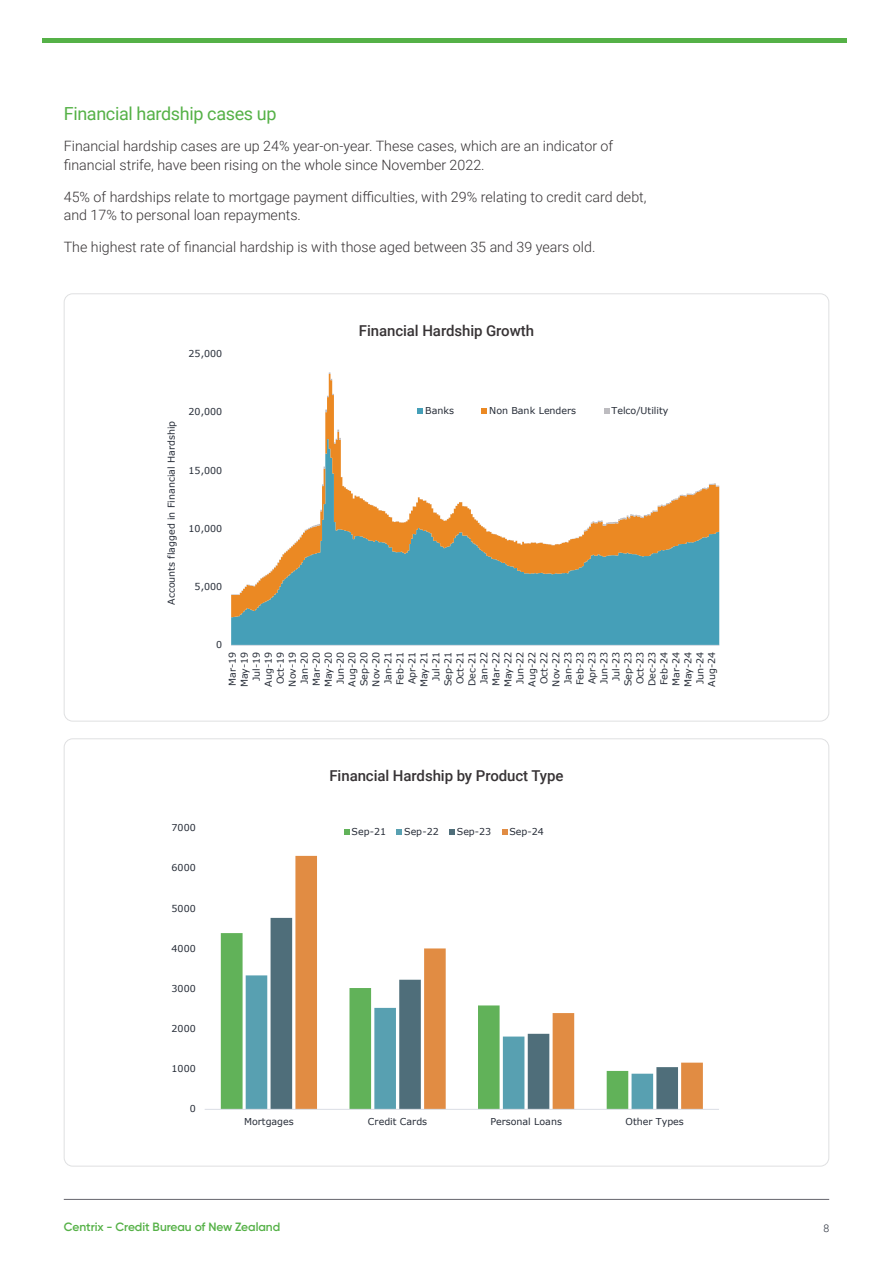
<style>
.page{position:relative;width:893px;height:1263px;background:#fff}
.page>*{position:absolute;margin:0;border:0;box-sizing:border-box;transform-origin:0 0}
.t1{font:18px "Roboto";letter-spacing:-.02em;color:#55b147}
.Graph_Titles{font:500 15px "Roboto";letter-spacing:-.005em;color:#373335}
.Body{font:300 14.25px/18.8px "Roboto";color:#373335}
.t2{font:600 12px "Gilroy";letter-spacing:-.005em;color:#55b147}
.t3{font:300 10.5px "Roboto";color:#242a36}
.t4{font:9.45px/12px "Verdana";color:#262c37;text-align:right}
</style>
<div class="page">
<hr style="left:64px;top:1199px;width:765px;height:1px;background:#64646c">
<div style="left:43px;top:38px;width:804px;height:5px;background:#55b147"></div>
<svg style="left:231px;top:372px;width:489px;height:274px"></svg>
<svg style="left:204px;top:829px;width:515px;height:281px"></svg>
<p class="t1" style="left:64px;top:101px;width:214px">Financial hardship cases up</p>
<p class="Body" style="left:64px;top:136px;width:551px">Financial hardship cases are up 24% year-on-year. These cases, which are an indicator of financial strife, have been rising on the whole since November 2022.</p>
<p class="Body" style="left:64px;top:187px;width:584px">45% of hardships relate to mortgage payment difficulties, with 29% relating to credit card debt, and 17% to personal loan repayments.</p>
<p class="Body" style="left:64px;top:237px;width:533px">The highest rate of financial hardship is with those aged between 35 and 39 years old.</p>
<p class="t4" style="left:189px;top:347px;width:35px">25,000</p>
<p class="Graph_Titles" style="left:359px;top:320px;width:177px">Financial Hardship Growth</p>
<p class="t4" style="left:165px;top:605px;width:185px;rotate:-90deg">Accounts flagged in Financial Hardship</p>
<p class="t4" style="left:189px;top:406px;width:35px">20,000</p>
<p class="t4" style="left:189px;top:464px;width:35px">15,000</p>
<p class="t4" style="left:189px;top:522px;width:35px">10,000</p>
<p class="t4" style="left:195px;top:581px;width:29px">5,000</p>
<p class="t4" style="left:425px;top:405px;width:30px">Banks</p>
<p class="t4" style="left:489px;top:405px;width:88px">Non Bank Lenders</p>
<p class="t4" style="left:611px;top:405px;width:59px">Telco/Utility</p>
<p class="t4" style="left:216px;top:639px;width:8px">0</p>
<p class="t4" style="left:226px;top:687px;width:37px;rotate:-90deg">Mar-19<br>May-19<br>Jul-19<br>Aug-19<br>Oct-19<br>Nov-19<br>Jan-20<br>Mar-20<br>May-20<br>Jun-20<br>Aug-20<br>Sep-20<br>Nov-20<br>Jan-21<br>Feb-21<br>Apr-21<br>May-21<br>Jul-21<br>Sep-21<br>Oct-21<br>Dec-21<br>Jan-22<br>Mar-22<br>May-22<br>Jun-22<br>Aug-22<br>Oct-22<br>Nov-22<br>Jan-23<br>Feb-23<br>Apr-23<br>Jun-23<br>Jul-23<br>Sep-23<br>Oct-23<br>Dec-23<br>Feb-24<br>Mar-24<br>May-24<br>Jun-24<br>Aug-24</p>
<p class="Graph_Titles" style="left:329px;top:765px;width:235px">Financial Hardship by Product Type</p>
<p class="t4" style="left:172px;top:822px;width:26px">7000</p>
<p class="t4" style="left:172px;top:862px;width:26px">6000</p>
<p class="t4" style="left:172px;top:902px;width:26px">5000</p>
<p class="t4" style="left:172px;top:942px;width:26px">4000</p>
<p class="t4" style="left:172px;top:982px;width:26px">3000</p>
<p class="t4" style="left:172px;top:1022px;width:26px">2000</p>
<p class="t4" style="left:172px;top:1063px;width:26px">1000</p>
<p class="t4" style="left:190px;top:1103px;width:8px">0</p>
<p class="t4" style="left:352px;top:825px;width:36px">Sep-21</p>
<p class="t4" style="left:404px;top:825px;width:36px">Sep-22</p>
<p class="t4" style="left:457px;top:825px;width:36px">Sep-23</p>
<p class="t4" style="left:509px;top:825px;width:36px">Sep-24</p>
<p class="t4" style="left:244px;top:1116px;width:51px">Mortgages</p>
<p class="t4" style="left:368px;top:1116px;width:61px">Credit Cards</p>
<p class="t4" style="left:490px;top:1116px;width:73px">Personal Loans</p>
<p class="t4" style="left:626px;top:1116px;width:60px">Other Types</p>
<p class="t2" style="left:64px;top:1219px;width:218px">Centrix - Credit Bureau of New Zealand</p>
<p class="t3" style="left:823px;top:1221px;width:7px">8</p>
</div>
